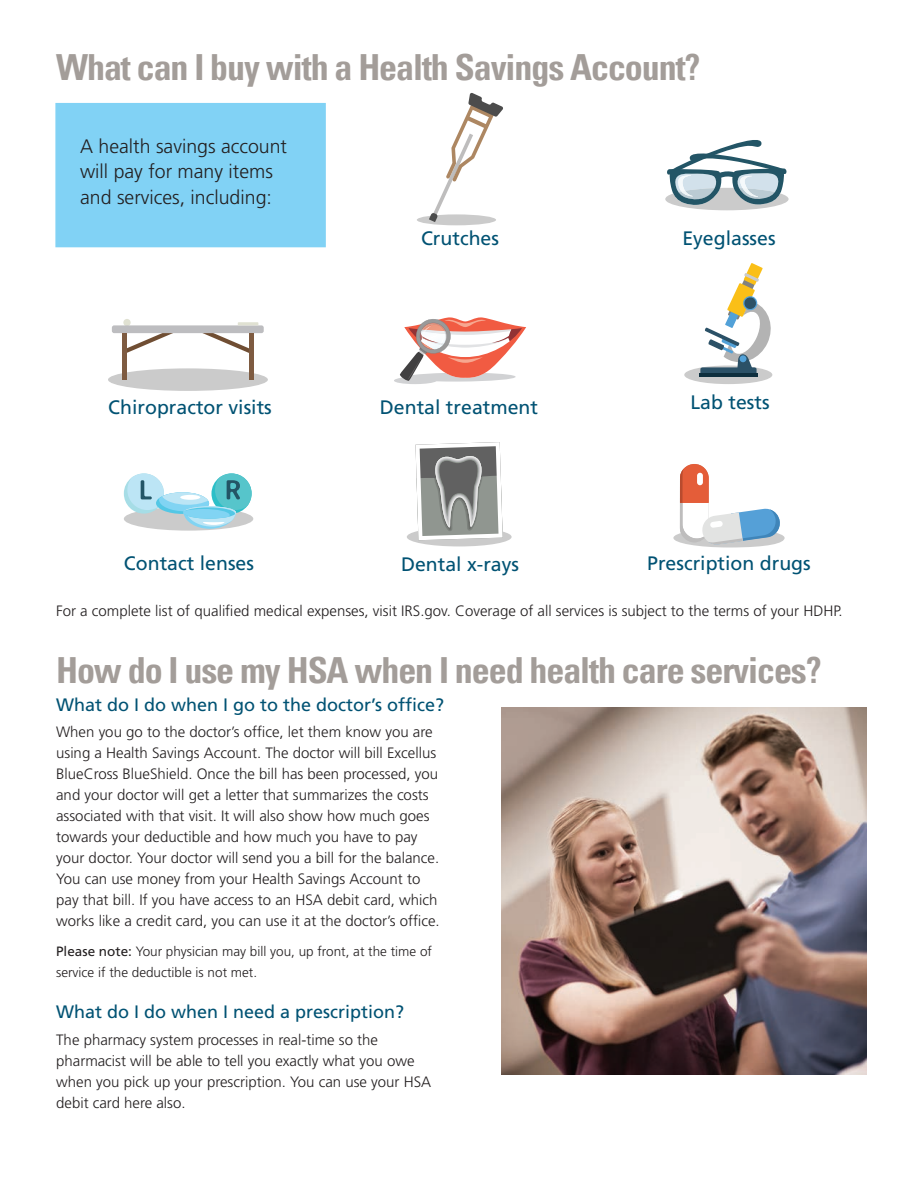
<style>
.page{position:relative;width:918px;height:1188px;background:#fff}
.page>*{position:absolute;margin:0;border:0;box-sizing:border-box;transform-origin:0 0}
.t1{font:700 condensed 36px "Univers LT Pro";letter-spacing:-.03em;color:#a39d99}
.t2{font:19.5px "Frutiger";color:#005273}
.t3{font:300 19.5px/25.5px "Frutiger";color:#231f20}
.t4{font:18px "Frutiger";color:#005273}
.t5{font:300 15px/21px "Frutiger";color:#231f20}
.t6{font:300 13.5px/21px "Frutiger";color:#231f20}
.s1{font-weight:400}
</style>
<div class="page">
<div style="left:55px;top:103px;width:271px;height:144px;background:#81d2f5;border:2px solid #81d2f5"></div>
<img style="left:502px;top:708px;width:364px;height:366px">
<svg style="left:124px;top:507px;width:129px;height:24px"></svg>
<svg style="left:124px;top:473px;width:128px;height:56px"></svg>
<div style="left:417px;top:214px;width:79px;height:11px;background:#cbcbcb;border-radius:50%"></div>
<svg style="left:429px;top:93px;width:74px;height:129px"></svg>
<svg style="left:394px;top:317px;width:132px;height:67px"></svg>
<svg style="left:407px;top:442px;width:105px;height:104px"></svg>
<div style="left:684px;top:366px;width:88px;height:18px;background:#cbcbcb;border-radius:50%"></div>
<hr style="left:699px;top:374px;width:59px;height:3px;background:#0e2f3e">
<svg style="left:700px;top:263px;width:72px;height:111px"></svg>
<div style="left:740px;top:355px;width:6px;height:7px;background:#52a1d8;border-radius:50%"></div>
<div style="left:673px;top:528px;width:112px;height:20px;background:#cbcbcb;border-radius:50%"></div>
<svg style="left:680px;top:464px;width:101px;height:81px"></svg>
<div style="left:108px;top:368px;width:160px;height:23px;background:#cbcbcb;border-radius:50%"></div>
<svg style="left:126px;top:333px;width:48px;height:21px"></svg>
<svg style="left:202px;top:333px;width:47px;height:20px"></svg>
<div style="left:123px;top:319px;width:8px;height:7px;background:#e0e1d2;border-radius:50%"></div>
<div style="left:112px;top:325px;width:152px;height:8px;background:#bdbdc0;border-radius:2px"></div>
<hr style="left:238px;top:322px;width:20px;height:3px;background:#e0e1d2">
<hr style="left:249px;top:333px;width:4px;height:47px;background:#7e5b41">
<hr style="left:122px;top:333px;width:4px;height:47px;background:#7e5b41">
<svg style="left:665px;top:140px;width:124px;height:70px"></svg>
<h2 class="t1" style="left:56px;top:45px;width:646px">What can I buy with a Health Savings Account?</h2>
<p class="t3" style="left:80px;top:134px;width:208px">A health savings account will pay for many items and services, including:</p>
<p class="t2" style="left:421px;top:227px;width:79px">Crutches</p>
<p class="t2" style="left:682px;top:227px;width:95px">Eyeglasses</p>
<p class="t2" style="left:108px;top:396px;width:165px">Chiropractor visits</p>
<p class="t2" style="left:691px;top:391px;width:81px">Lab tests</p>
<p class="t2" style="left:380px;top:396px;width:160px">Dental treatment</p>
<p class="t2" style="left:124px;top:552px;width:132px">Contact lenses</p>
<p class="t2" style="left:401px;top:553px;width:120px">Dental x-rays</p>
<p class="t2" style="left:647px;top:552px;width:165px">Prescription drugs</p>
<p class="t5" style="left:56px;top:601px;width:788px">For a complete list of qualified medical expenses, visit IRS.gov. Coverage of all services is subject to the terms of your HDHP.</p>
<h2 class="t1" style="left:56px;top:648px;width:767px">How do I use my HSA when I need health care services?</h2>
<h3 class="t4" style="left:56px;top:694px;width:390px">What do I do when I go to the doctor’s office?</h3>
<p class="t5" style="left:56px;top:722px;width:385px">When you go to the doctor’s office, let them know you are using a Health Savings Account. The doctor will bill Excellus BlueCross BlueShield. Once the bill has been processed, you and your doctor will get a letter that summarizes the costs associated with that visit. It will also show how much goes towards your deductible and how much you have to pay your doctor. Your doctor will send you a bill for the balance.<br>You can use money from your Health Savings Account to pay that bill. If you have access to an HSA debit card, which works like a credit card, you can use it at the doctor’s office.</p>
<p class="t6" style="left:56px;top:941px;width:377px"><span class="s1">Please note:</span> Your physician may bill you, up front, at the time of service if the deductible is not met.</p>
<h3 class="t4" style="left:56px;top:1002px;width:350px">What do I do when I need a prescription?</h3>
<p class="t5" style="left:56px;top:1029px;width:377px">The pharmacy system processes in real-time so the pharmacist will be able to tell you exactly what you owe when you pick up your prescription. You can use your HSA debit card here also.</p>
</div>
